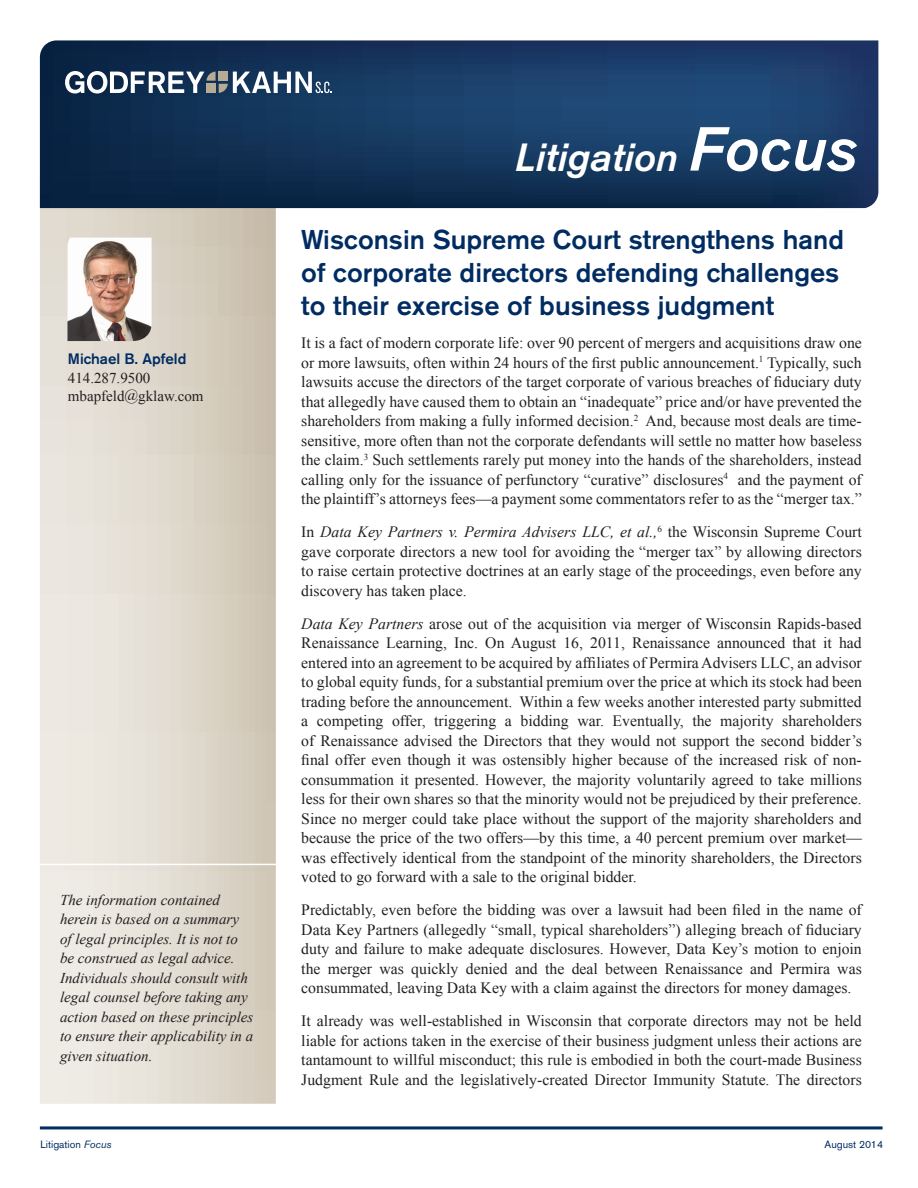
<style>
.page{position:relative;width:918px;height:1188px;background:#fff}
.page>*{position:absolute;margin:0;border:0;box-sizing:border-box;transform-origin:0 0}
.t1{font:italic 500 39px "Akzidenz Grotesk Std";color:#fff}
.t2{font:500 27px/33px "Akzidenz Grotesk Std";color:#002c62}
.t3{font:15.75px/19.5px "Times New Roman";color:#231f20;text-align:justify}
.t4{font:italic 15px/19.5px "Times New Roman";color:#231f20}
.t5{font:15px/18px "Times New Roman";color:#231f20}
.t6{font:500 15px "Akzidenz Grotesk Std";color:#002c62}
.t7{font:10.5px "Akzidenz Grotesk Std";color:#002c62}
.s1{font-size:61.5px}
.s2{font-style:italic}
</style>
<div class="page">
<svg style="left:40px;top:208px;width:236px;height:896px;background:#dfd9ce"></svg>
<svg style="left:40px;top:40px;width:838px;height:168px;background:#15355c"></svg>
<hr style="left:40px;top:1126px;width:843px;height:3px;background:#002c62">
<svg style="left:65px;top:71px;width:267px;height:23px"></svg>
<img style="left:68px;top:238px;width:84px;height:103px">
<hr style="left:26px;top:864px;width:264px;height:1px;background:#fff">
<p class="t6" style="left:68px;top:349px;width:120px">Michael B. Apfeld</p>
<p class="t5" style="left:68px;top:369px;width:137px">414.287.9500 mbapfeld@gklaw.com</p>
<p class="t4" style="left:60px;top:890px;width:195px">The information contained herein is based on a summary of legal principles. It is not to be construed as legal advice.<br>Individuals should consult with legal counsel before taking any action based on these principles to ensure their applicability in a given situation.</p>
<p class="t1" style="left:515px;top:135px;width:343px">Litigation <span class="s1">Focus</span></p>
<p class="t2" style="left:301px;top:223px;width:544px">Wisconsin Supreme Court strengthens hand of corporate directors defending challenges to their exercise of business judgment</p>
<p class="t3" style="left:301px;top:333px;width:562px">It is a fact of modern corporate life: over 90 percent of mergers and acquisitions draw one or more lawsuits, often within 24 hours of the first public announcement.<sup>1</sup> Typically, such lawsuits accuse the directors of the target corporate of various breaches of fiduciary duty that allegedly have caused them to obtain an “inadequate” price and/or have prevented the shareholders from making a fully informed decision.<sup>2</sup> And, because most deals are time&shy;sensitive, more often than not the corporate defendants will settle no matter how baseless the claim.<sup>3</sup> Such settlements rarely put money into the hands of the shareholders, instead calling only for the issuance of perfunctory “curative” disclosures<sup>4</sup> and the payment of the plaintiff’s attorneys fees—a payment some commentators refer to as the “merger tax.”</p>
<p class="t3" style="left:301px;top:522px;width:562px">In <span class="s2">Data Key Partners v. Permira Advisers LLC, et al.,</span><sup>6</sup> the Wisconsin Supreme Court gave corporate directors a new tool for avoiding the “merger tax” by allowing directors to raise certain protective doctrines at an early stage of the proceedings, even before any discovery has taken place.</p>
<p class="t3" style="left:301px;top:613px;width:562px"><span class="s2">Data Key Partners</span> arose out of the acquisition via merger of Wisconsin Rapids-based Renaissance Learning, Inc. On August 16, 2011, Renaissance announced that it had entered into an agreement to be acquired by affiliates of Permira Advisers LLC, an advisor to global equity funds, for a substantial premium over the price at which its stock had been trading before the announcement. Within a few weeks another interested party submitted a competing offer, triggering a bidding war. Eventually, the majority shareholders of Renaissance advised the Directors that they would not support the second bidder’s final offer even though it was ostensibly higher because of the increased risk of non&shy;consummation it presented. However, the majority voluntarily agreed to take millions less for their own shares so that the minority would not be prejudiced by their preference.<br>Since no merger could take place without the support of the majority shareholders and because the price of the two offers—by this time, a 40 percent premium over market— was effectively identical from the standpoint of the minority shareholders, the Directors voted to go forward with a sale to the original bidder.</p>
<p class="t3" style="left:301px;top:900px;width:562px">Predictably, even before the bidding was over a lawsuit had been filed in the name of Data Key Partners (allegedly “small, typical shareholders”) alleging breach of fiduciary duty and failure to make adequate disclosures. However, Data Key’s motion to enjoin the merger was quickly denied and the deal between Renaissance and Permira was consummated, leaving Data Key with a claim against the directors for money damages.</p>
<p class="t3" style="left:301px;top:1011px;width:562px">It already was well-established in Wisconsin that corporate directors may not be held liable for actions taken in the exercise of their business judgment unless their actions are tantamount to willful misconduct; this rule is embodied in both the court-made Business Judgment Rule and the legislatively-created Director Immunity Statute. The directors</p>
<p class="t7" style="left:40px;top:1138px;width:72px">Litigation <span class="s2">Focus</span></p>
<p class="t7" style="left:825px;top:1138px;width:60px">August 2014</p>
</div>
